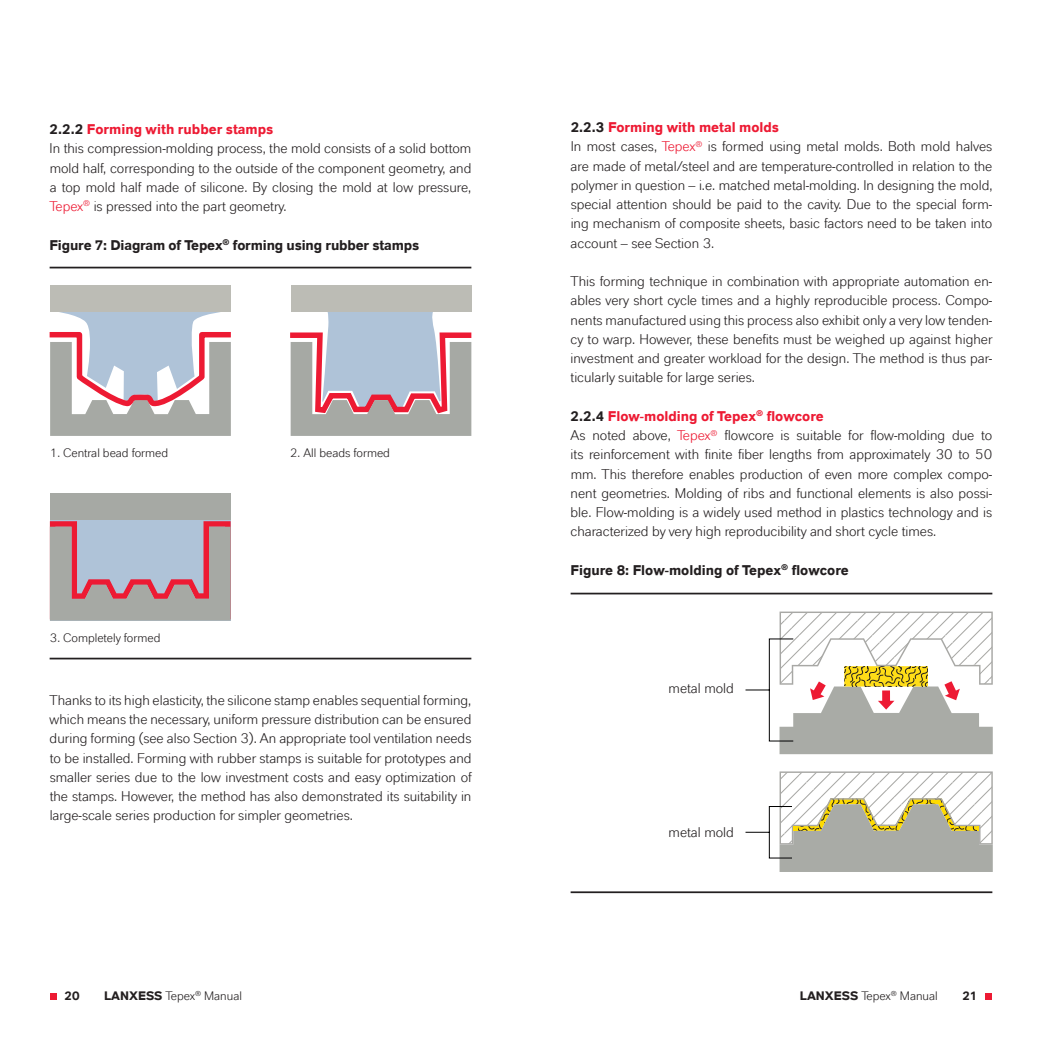
<style>
.page{position:relative;width:1042px;height:1042px;background:#fff}
.page>*{position:absolute;margin:0;border:0;box-sizing:border-box;transform-origin:0 0}
.t1{font:14px/19.2px "Lanxess";color:#231f20}
.t2{font:700 14px "Lanxess";letter-spacing:-.01em;color:#231f20}
.t3{font:12.25px "Lanxess";color:#231f20}
.t4{font:700 12.25px "Lanxess";color:#231f20}
.t5{font:7.17px "Lanxess";color:#231f20}
.s1{font-weight:700}
.s2{font-weight:700;color:#ed1a33}
.s3{color:#ed1a33}
.s4{font-weight:400}
</style>
<div class="page">
<div style="left:985px;top:993px;width:7px;height:7px;background:#ed1a33"></div>
<div style="left:50px;top:993px;width:7px;height:7px;background:#ed1a33"></div>
<svg style="left:49px;top:310px;width:182px;height:126px"></svg>
<div style="left:50px;top:285px;width:180px;height:27px;background:#bcbcb5"></div>
<svg style="left:290px;top:297px;width:182px;height:139px;background:#bdb2bc"></svg>
<div style="left:291px;top:285px;width:180px;height:27px;background:#bcbcb5"></div>
<svg style="left:50px;top:521px;width:181px;height:99px;background:#b2a4ae"></svg>
<div style="left:50px;top:493px;width:181px;height:26px;background:#a6a9a4"></div>
<hr style="left:50px;top:267px;width:421px;height:1px;background:#231f20">
<hr style="left:50px;top:658px;width:421px;height:1px;background:#231f20">
<hr style="left:570px;top:593px;width:422px;height:1px;background:#231f20">
<hr style="left:570px;top:891px;width:422px;height:2px;background:#231f20">
<svg style="left:745px;top:611px;width:248px;height:143px"></svg>
<svg style="left:745px;top:771px;width:248px;height:101px"></svg>
<p class="t1" style="left:50px;top:120px;width:423px"><span class="s1">2.2.2</span> <span class="s2">Forming with rubber stamps<br></span>In this compression-molding process, the mold consists of a solid bottom mold half, corresponding to the outside of the component geometry, and a top mold half made of silicone. By closing the mold at low pressure, <span class="s3">Tepex</span><sup>®</sup> is pressed into the part geometry.</p>
<p class="t2" style="left:50px;top:236px;width:371px">Figure 7: Diagram of Tepex<sup>®</sup> forming using rubber stamps</p>
<p class="t3" style="left:50px;top:445px;width:120px">1. Central bead formed</p>
<p class="t3" style="left:290px;top:445px;width:101px">2. All beads formed</p>
<p class="t3" style="left:50px;top:630px;width:112px">3. Completely formed</p>
<p class="t1" style="left:50px;top:690px;width:424px;text-align:justify">Thanks to its high elasticity, the silicone stamp enables sequential forming, which means the necessary, uniform pressure distribution can be ensured during forming (see also Section 3). An appropriate tool ventilation needs to be installed. Forming with rubber stamps is suitable for prototypes and smaller series due to the low investment costs and easy optimization of the stamps. However, the method has also demonstrated its suitability in large-scale series production for simpler geometries.</p>
<p class="t1" style="left:570px;top:118px;width:423px"><span class="s1">2.2.3</span> <span class="s2">Forming with metal molds<br></span>In most cases, <span class="s3">Tepex</span><sup>®</sup> is formed using metal molds. Both mold halves are made of metal/steel and are temperature-controlled in relation to the polymer in question – i.e. matched metal-molding. In designing the mold, special attention should be paid to the cavity. Due to the special form&shy;ing mechanism of composite sheets, basic factors need to be taken into account – see Section 3.</p>
<p class="t1" style="left:570px;top:272px;width:423px;text-align:justify">This forming technique in combination with appropriate automation en&shy;ables very short cycle times and a highly reproducible process. Compo&shy;nents manufactured using this process also exhibit only a very low tenden&shy;cy to warp. However, these benefits must be weighed up against higher investment and greater workload for the design. The method is thus par&shy;ticularly suitable for large series.</p>
<p class="t1" style="left:570px;top:406px;width:423px"><span class="s1">2.2.4</span> <span class="s2">Flow-molding of Tepex</span><sup>®</sup> <span class="s2">flowcore<br></span>As noted above, <span class="s3">Tepex</span><sup>®</sup> flowcore is suitable for flow-molding due to its reinforcement with finite fiber lengths from approximately 30 to 50 mm. This therefore enables production of even more complex compo&shy;nent geometries. Molding of ribs and functional elements is also possi&shy;ble. Flow-molding is a widely used method in plastics technology and is characterized by very high reproducibility and short cycle times.</p>
<p class="t2" style="left:570px;top:562px;width:280px">Figure 8: Flow-molding of Tepex<sup>®</sup> flowcore</p>
<p class="t1" style="left:668px;top:678px;width:67px">metal mold</p>
<p class="t1" style="left:668px;top:822px;width:67px">metal mold</p>
<p class="t4" style="left:64px;top:988px;width:17px">20</p>
<p class="t3" style="left:104px;top:988px;width:139px"><span class="s1">LANXESS</span> Tepex<sup>®</sup> Manual</p>
<p class="t3" style="left:900px;top:988px;width:39px">Manual</p>
<p class="t5" style="left:891px;top:989px;width:8px">®</p>
<p class="t4" style="left:800px;top:988px;width:92px">LANXESS <span class="s4">Tepex</span></p>
<p class="t4" style="left:962px;top:988px;width:17px">21</p>
</div>
